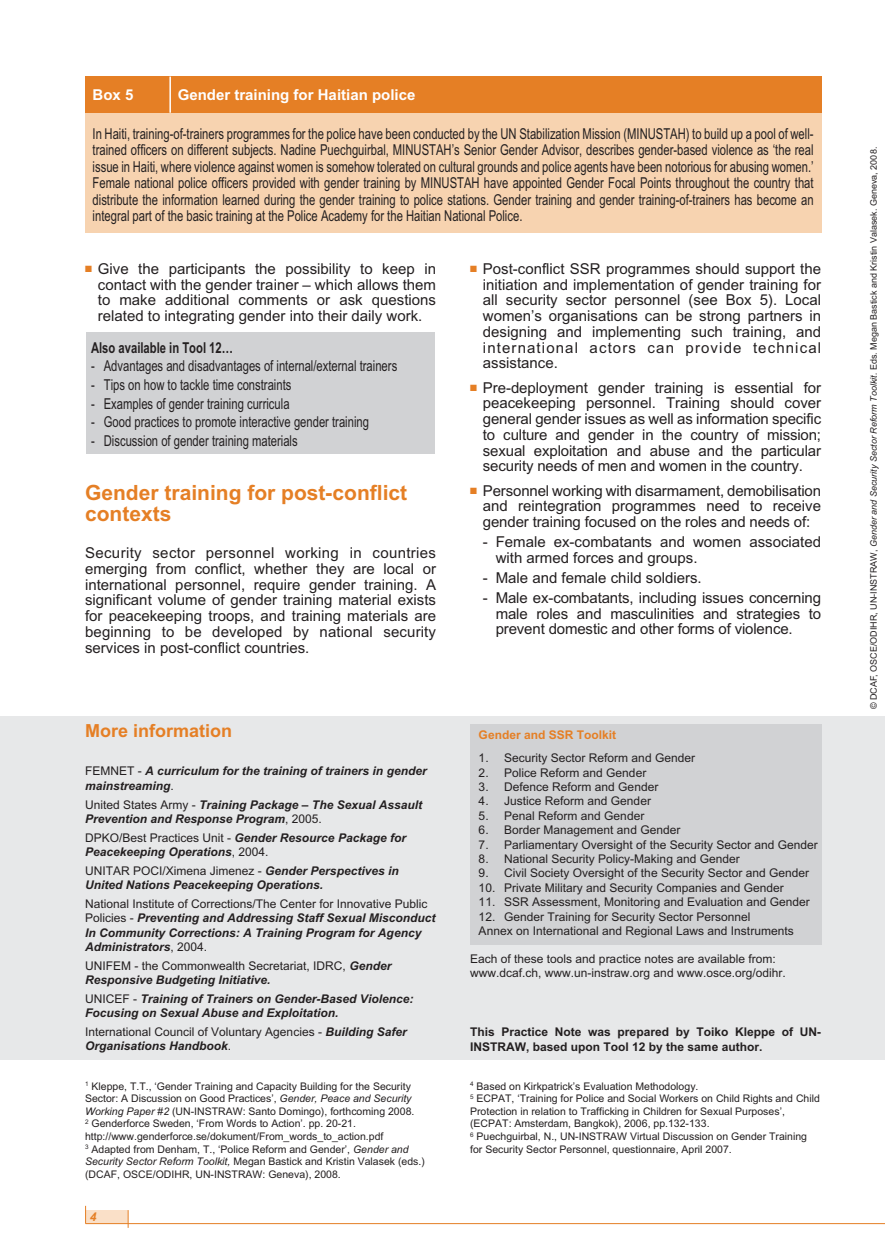
<style>
.page{position:relative;width:885px;height:1255px;background:#fff}
.page>*{position:absolute;margin:0;border:0;box-sizing:border-box;transform-origin:0 0}
.t1{font:700 21px/20.9px "Arial";color:#e57f25}
.t2{font:700 18px "Arial";color:#e57f25}
.t3{font:15px/15.8px "Arial";color:#231f20;text-align:justify}
.t4{font:15px/16.5px "Arial";color:#231f20;text-align:justify;scale:.75 1}
.t5{font:700 15px "Arial";color:#fff}
.t6{font:700 15px "Arial";color:#231f20;scale:.75 1}
.t7{font:12px/14.4px "Arial";color:#231f20}
.t8{font:italic 700 12px/14.4px "Arial";color:#231f20}
.t9{font:700 12px/14.4px "Arial";color:#231f20}
.t10{font:700 12px "Arial";color:#e57f25}
.t11{font:italic 700 12px "Arial";color:#e57f25}
.t12{font:10.5px/12.6px "Arial";color:#231f20}
.t13{font:9px "Arial";color:#231f20}
.s1{color:#e57f25}
.s2{font-weight:400;font-style:normal}
.s3{font-weight:700;font-style:italic}
.s4{font-style:italic}
</style>
<div class="page">
<div style="left:86px;top:332px;width:348px;height:122px;background:#d1d2d4"></div>
<div style="left:86px;top:1209px;width:42px;height:14px;background:#fae0c8"></div>
<hr style="left:86px;top:1223px;width:798px;height:1px;background:#e57f25">
<svg style="left:85px;top:1205px;width:1px;height:18px"></svg>
<svg style="left:128px;top:1210px;width:1px;height:17px"></svg>
<div style="left:0;top:716px;width:884px;height:343px;background:#e7e8e9"></div>
<div style="left:470px;top:723px;width:351px;height:221px;background:#d1d2d4"></div>
<div style="left:85px;top:95px;width:736px;height:138px;background:#f7d3b0"></div>
<div style="left:85px;top:77px;width:736px;height:36px;background:#e57f25"></div>
<hr style="left:169px;top:77px;width:2px;height:36px;background:#fff">
<p class="t5" style="left:93px;top:86px;width:42px">Box 5</p>
<p class="t5" style="left:178px;top:86px;width:239px">Gender training for Haitian police</p>
<p class="t4" style="left:93px;top:125px;width:962px">In Haiti, training-of-trainers programmes for the police have been conducted by the UN Stabilization Mission (MINUSTAH) to build up a pool of well&shy;trained officers on different subjects. Nadine Puechguirbal, MINUSTAH’s Senior Gender Advisor, describes gender-based violence as ‘the real issue in Haiti, where violence against women is somehow tolerated on cultural grounds and police agents have been notorious for abusing women.’ Female national police officers provided with gender training by MINUSTAH have appointed Gender Focal Points throughout the country that distribute the information learned during the gender training to police stations. Gender training and gender training-of-trainers has become an integral part of the basic training at the Police Academy for the Haitian National Police.</p>
<p class="t3" style="left:98px;top:261px;width:340px;text-indent:-13px"><span class="s1">■</span> Give the participants the possibility to keep in contact with the gender trainer – which allows them to make additional comments or ask questions related to integrating gender into their daily work.</p>
<p class="t6" style="left:91px;top:339px;width:191px">Also available in Tool 12…</p>
<p class="t4" style="left:91px;top:358px;width:410px">- Advantages and disadvantages of internal/external trainers</p>
<p class="t4" style="left:91px;top:376px;width:269px">- Tips on how to tackle time constraints</p>
<p class="t4" style="left:91px;top:395px;width:266px">- Examples of gender training curricula</p>
<p class="t4" style="left:91px;top:414px;width:372px">- Good practices to promote interactive gender training</p>
<p class="t4" style="left:91px;top:432px;width:277px">- Discussion of gender training materials</p>
<h1 class="t1" style="left:85px;top:482px;width:324px">Gender training for post-conflict contexts</h1>
<p class="t3" style="left:85px;top:545px;width:352px">Security sector personnel working in countries emerging from conflict, whether they are local or international personnel, require gender training. A significant volume of gender training material exists for peacekeeping troops, and training materials are beginning to be developed by national security services in post-conflict countries.</p>
<p class="t2" style="left:85px;top:720px;width:148px">More information</p>
<p class="t8" style="left:85px;top:764px;width:343px"><span class="s2">FEMNET -</span> A curriculum for the training of trainers in gender mainstreaming<span class="s2">.</span></p>
<p class="t8" style="left:85px;top:797px;width:338px"><span class="s2">United States Army -</span> Training Package – The Sexual Assault<br>Prevention and Response Program<span class="s2">, 2005.</span></p>
<p class="t8" style="left:85px;top:830px;width:322px"><span class="s2">DPKO/Best Practices Unit -</span> Gender Resource Package for<br>Peacekeeping Operations<span class="s2">, 2004.</span></p>
<p class="t8" style="left:85px;top:863px;width:315px"><span class="s2">UNITAR POCI/Ximena Jimenez -</span> Gender Perspectives in<br>United Nations Peacekeeping Operations.</p>
<p class="t8" style="left:85px;top:896px;width:352px"><span class="s2">National Institute of Corrections/The Center for Innovative Public Policies -</span> Preventing and Addressing Staff Sexual Misconduct In Community Corrections: A Training Program for Agency Administrators<span class="s2">, 2004.</span></p>
<p class="t7" style="left:85px;top:958px;width:308px">UNIFEM - the Commonwealth Secretariat, IDRC, <span class="s3">Gender<br>Responsive Budgeting Initiative.</span></p>
<p class="t8" style="left:85px;top:991px;width:330px"><span class="s2">UNICEF -</span> Training of Trainers on Gender-Based Violence:<br>Focusing on Sexual Abuse and Exploitation.</p>
<p class="t7" style="left:85px;top:1024px;width:323px">International Council of Voluntary Agencies - <span class="s3">Building Safer<br>Organisations Handbook</span>.</p>
<p class="t3" style="left:483px;top:261px;width:340px;text-indent:-13px"><span class="s1">■</span> Post-conflict SSR programmes should support the initiation and implementation of gender training for all security sector personnel (see Box 5). Local women’s organisations can be strong partners in designing and implementing such training, and international actors can provide technical assistance.</p>
<p class="t3" style="left:483px;top:379px;width:340px;text-indent:-13px"><span class="s1">■</span> Pre-deployment gender training is essential for peacekeeping personnel. Training should cover general gender issues as well as information specific to culture and gender in the country of mission; sexual exploitation and abuse and the particular security needs of men and women in the country.</p>
<p class="t3" style="left:483px;top:482px;width:340px;text-indent:-13px"><span class="s1">■</span> Personnel working with disarmament, demobilisation and reintegration programmes need to receive gender training focused on the roles and needs of:</p>
<p class="t3" style="left:495px;top:534px;width:327px;text-indent:-13px">- Female ex-combatants and women associated with armed forces and groups.</p>
<p class="t3" style="left:483px;top:570px;width:220px">- Male and female child soldiers.</p>
<p class="t3" style="left:495px;top:590px;width:327px;text-indent:-13px">- Male ex-combatants, including issues concerning male roles and masculinities and strategies to prevent domestic and other forms of violence.</p>
<p class="t10" style="left:478px;top:728px;width:139px">Gender and SSR Toolkit</p>
<p class="t7" style="left:478px;top:750px;width:218px">1. Security Sector Reform and Gender</p>
<p class="t7" style="left:478px;top:765px;width:169px">2. Police Reform and Gender</p>
<p class="t7" style="left:478px;top:779px;width:181px">3. Defence Reform and Gender</p>
<p class="t7" style="left:478px;top:794px;width:174px">4. Justice Reform and Gender</p>
<p class="t7" style="left:478px;top:808px;width:167px">5. Penal Reform and Gender</p>
<p class="t7" style="left:478px;top:822px;width:203px">6. Border Management and Gender</p>
<p class="t7" style="left:478px;top:837px;width:340px">7. Parliamentary Oversight of the Security Sector and Gender</p>
<p class="t7" style="left:478px;top:851px;width:262px">8. National Security Policy-Making and Gender</p>
<p class="t7" style="left:478px;top:866px;width:332px">9. Civil Society Oversight of the Security Sector and Gender</p>
<p class="t7" style="left:478px;top:880px;width:306px">10. Private Military and Security Companies and Gender</p>
<p class="t7" style="left:478px;top:894px;width:332px">11. SSR Assessment, Monitoring and Evaluation and Gender</p>
<p class="t7" style="left:478px;top:909px;width:316px">12. Gender Training for Security Sector Personnel<br>Annex on International and Regional Laws and Instruments</p>
<p class="t7" style="left:470px;top:951px;width:317px">Each of these tools and practice notes are available from: www.dcaf.ch, www.un-instraw.org and www.osce.org/odihr.</p>
<p class="t9" style="left:470px;top:1024px;width:352px">This Practice Note was prepared by Toiko Kleppe of UN-<br>INSTRAW, based upon Tool 12 by the same author.</p>
<p class="t12" style="left:85px;top:1079px;width:341px"><sup>1</sup> Kleppe, T.T., ‘Gender Training and Capacity Building for the Security Sector: A Discussion on Good Practices’, <span class="s4">Gender, Peace and Security Working Paper #2</span> (UN-INSTRAW: Santo Domingo), forthcoming 2008.<br><sup>2</sup> Genderforce Sweden, ‘From Words to Action’. pp. 20-21. http://www.genderforce.se/dokument/From_words_to_action.pdf<br><sup>3</sup> Adapted from Denham, T., ‘Police Reform and Gender’, <span class="s4">Gender and Security Sector Reform Toolkit,</span> Megan Bastick and Kristin Valasek (eds.) (DCAF, OSCE/ODIHR, UN-INSTRAW: Geneva), 2008.</p>
<p class="t12" style="left:470px;top:1079px;width:351px"><sup>4</sup> Based on Kirkpatrick’s Evaluation Methodology.<br><sup>5</sup> ECPAT, ‘Training for Police and Social Workers on Child Rights and Child Protection in relation to Trafficking in Children for Sexual Purposes’, (ECPAT: Amsterdam, Bangkok), 2006, pp.132-133.<br><sup>6</sup> Puechguirbal, N., UN-INSTRAW Virtual Discussion on Gender Training for Security Sector Personnel, questionnaire, April 2007.</p>
<p class="t11" style="left:90px;top:1209px;width:8px">4</p>
<p class="t13" style="left:868px;top:709px;width:563px;rotate:-90deg">© DCAF, OSCE/ODIHR, UN-INSTRAW, <span class="s4">Gender and Security Sector Reform Toolkit.</span> Eds. Megan Bastick and Kristin Valasek. Geneva, 2008.</p>
</div>
